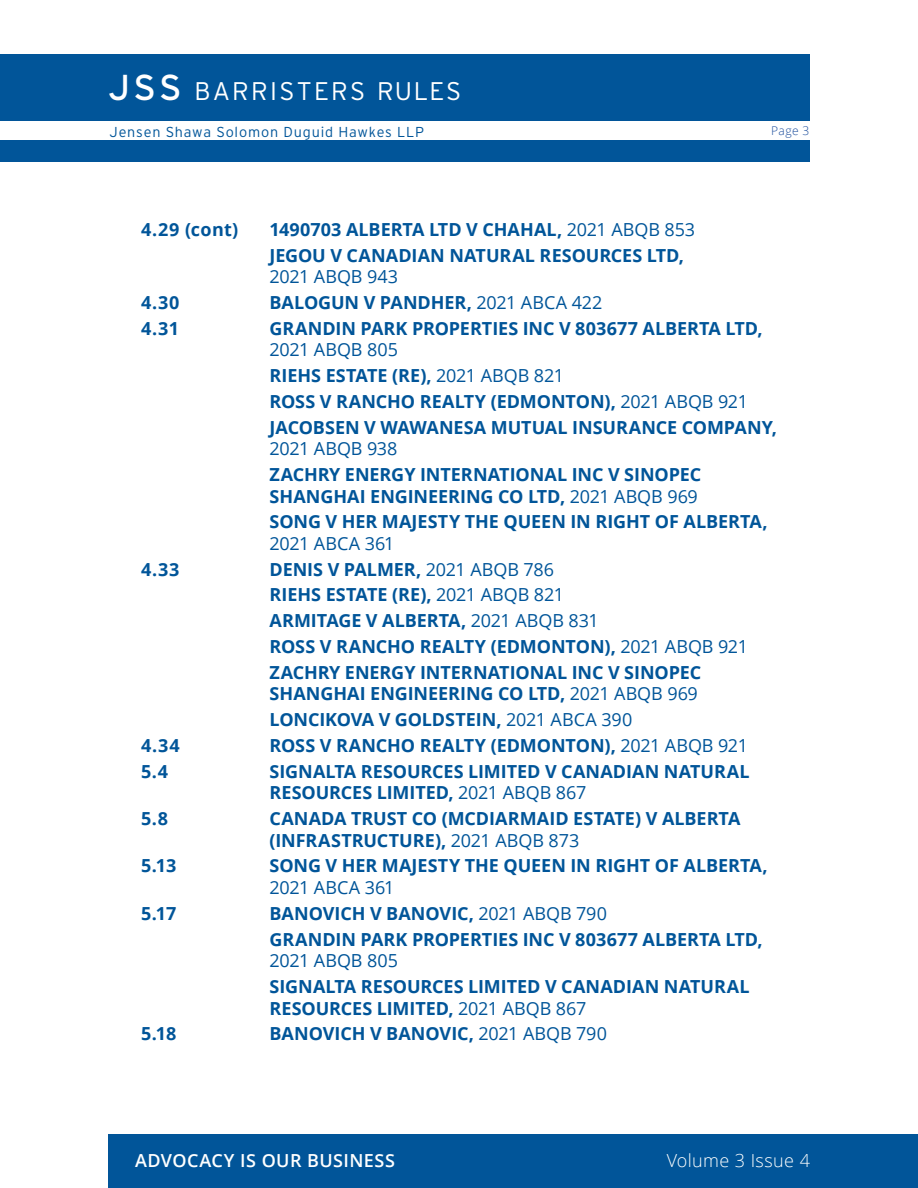
<style>
.page{position:relative;width:918px;height:1188px;background:#fff}
.page>*{position:absolute;margin:0;border:0;box-sizing:border-box;transform-origin:0 0}
.t1{font:36px "Interstate";color:#fff}
.t2{font:300 25.5px "Interstate";letter-spacing:.09em;color:#fff}
.TOC_Case{font:700 18px/21.6px "Open Sans";color:#015599}
.t3{font:600 18px "Open Sans";letter-spacing:.025em;color:#fff}
.t4{font:300 18px "Open Sans";letter-spacing:.02em;color:#fff}
.t5{font:300 14.4px "Interstate";letter-spacing:.055em;color:#015599}
.t6{font:300 12px "Open Sans";color:#194b9b}
.s1{font-weight:400}
</style>
<div class="page">
<div style="left:108px;top:1134px;width:810px;height:54px;background:#015599"></div>
<div style="left:0;top:54px;width:810px;height:108px;background:#015599"></div>
<div style="left:0;top:121px;width:918px;height:19px;background:#fff"></div>
<p class="t1" style="left:109px;top:67px;width:74px">JSS</p>
<p class="t2" style="left:195px;top:77px;width:268px">BARRISTERS RULES</p>
<p class="t5" style="left:110px;top:124px;width:316px">Jensen Shawa Solomon Duguid Hawkes LLP</p>
<p class="t6" style="left:771px;top:122px;width:39px">Page 3</p>
<p class="TOC_Case" style="left:141px;top:218px;width:99px">4.29 (cont)</p>
<p class="TOC_Case" style="left:270px;top:218px;width:427px">1490703 ALBERTA LTD V CHAHAL, <span class="s1">2021 ABQB 853</span></p>
<p class="TOC_Case" style="left:270px;top:244px;width:416px">JEGOU V CANADIAN NATURAL RESOURCES LTD,<br><span class="s1">2021 ABQB 943</span></p>
<p class="TOC_Case" style="left:141px;top:291px;width:40px">4.30</p>
<p class="TOC_Case" style="left:270px;top:291px;width:334px">BALOGUN V PANDHER, <span class="s1">2021 ABCA 422</span></p>
<p class="TOC_Case" style="left:141px;top:317px;width:40px">4.31</p>
<p class="TOC_Case" style="left:270px;top:317px;width:495px">GRANDIN PARK PROPERTIES INC V 803677 ALBERTA LTD,<br><span class="s1">2021 ABQB 805</span></p>
<p class="TOC_Case" style="left:270px;top:364px;width:296px">RIEHS ESTATE (RE), <span class="s1">2021 ABQB 821</span></p>
<p class="TOC_Case" style="left:270px;top:390px;width:480px">ROSS V RANCHO REALTY (EDMONTON), <span class="s1">2021 ABQB 921</span></p>
<p class="TOC_Case" style="left:270px;top:416px;width:509px">JACOBSEN V WAWANESA MUTUAL INSURANCE COMPANY,<br><span class="s1">2021 ABQB 938</span></p>
<p class="TOC_Case" style="left:270px;top:463px;width:433px">ZACHRY ENERGY INTERNATIONAL INC V SINOPEC<br>SHANGHAI ENGINEERING CO LTD, <span class="s1">2021 ABQB 969</span></p>
<p class="TOC_Case" style="left:270px;top:511px;width:500px">SONG V HER MAJESTY THE QUEEN IN RIGHT OF ALBERTA,<br><span class="s1">2021 ABCA 361</span></p>
<p class="TOC_Case" style="left:141px;top:558px;width:40px">4.33</p>
<p class="TOC_Case" style="left:270px;top:558px;width:286px">DENIS V PALMER, <span class="s1">2021 ABQB 786</span></p>
<p class="TOC_Case" style="left:270px;top:584px;width:296px">RIEHS ESTATE (RE), <span class="s1">2021 ABQB 821</span></p>
<p class="TOC_Case" style="left:270px;top:609px;width:331px">ARMITAGE V ALBERTA, <span class="s1">2021 ABQB 831</span></p>
<p class="TOC_Case" style="left:270px;top:635px;width:480px">ROSS V RANCHO REALTY (EDMONTON), <span class="s1">2021 ABQB 921</span></p>
<p class="TOC_Case" style="left:270px;top:661px;width:433px">ZACHRY ENERGY INTERNATIONAL INC V SINOPEC<br>SHANGHAI ENGINEERING CO LTD, <span class="s1">2021 ABQB 969</span></p>
<p class="TOC_Case" style="left:270px;top:708px;width:364px">LONCIKOVA V GOLDSTEIN, <span class="s1">2021 ABCA 390</span></p>
<p class="TOC_Case" style="left:141px;top:734px;width:40px">4.34</p>
<p class="TOC_Case" style="left:270px;top:734px;width:480px">ROSS V RANCHO REALTY (EDMONTON), <span class="s1">2021 ABQB 921</span></p>
<p class="TOC_Case" style="left:141px;top:760px;width:28px">5.4</p>
<p class="TOC_Case" style="left:270px;top:760px;width:482px">SIGNALTA RESOURCES LIMITED V CANADIAN NATURAL<br>RESOURCES LIMITED, <span class="s1">2021 ABQB 867</span></p>
<p class="TOC_Case" style="left:141px;top:807px;width:29px">5.8</p>
<p class="TOC_Case" style="left:270px;top:807px;width:472px">CANADA TRUST CO (MCDIARMAID ESTATE) V ALBERTA (INFRASTRUCTURE), <span class="s1">2021 ABQB 873</span></p>
<p class="TOC_Case" style="left:141px;top:855px;width:37px">5.13</p>
<p class="TOC_Case" style="left:270px;top:855px;width:500px">SONG V HER MAJESTY THE QUEEN IN RIGHT OF ALBERTA,<br><span class="s1">2021 ABCA 361</span></p>
<p class="TOC_Case" style="left:141px;top:902px;width:37px">5.17</p>
<p class="TOC_Case" style="left:270px;top:902px;width:339px">BANOVICH V BANOVIC, <span class="s1">2021 ABQB 790</span></p>
<p class="TOC_Case" style="left:270px;top:928px;width:495px">GRANDIN PARK PROPERTIES INC V 803677 ALBERTA LTD,<br><span class="s1">2021 ABQB 805</span></p>
<p class="TOC_Case" style="left:270px;top:975px;width:482px">SIGNALTA RESOURCES LIMITED V CANADIAN NATURAL<br>RESOURCES LIMITED, <span class="s1">2021 ABQB 867</span></p>
<p class="TOC_Case" style="left:141px;top:1023px;width:37px">5.18</p>
<p class="TOC_Case" style="left:270px;top:1023px;width:339px">BANOVICH V BANOVIC, <span class="s1">2021 ABQB 790</span></p>
<p class="t3" style="left:135px;top:1148px;width:261px">ADVOCACY IS OUR BUSINESS</p>
<p class="t4" style="left:667px;top:1148px;width:145px">Volume 3 Issue 4</p>
</div>
